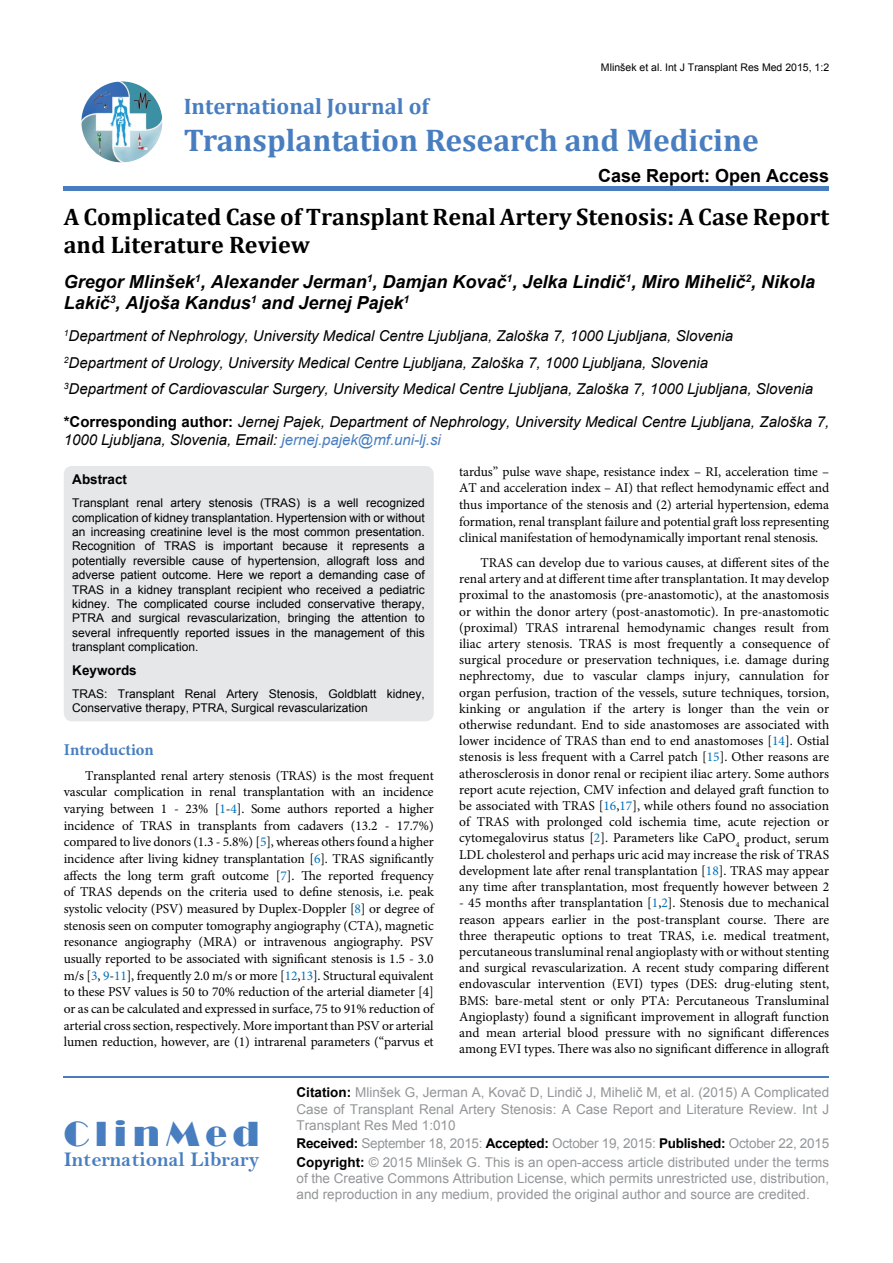
<style>
.page{position:relative;width:893px;height:1263px;background:#fff}
.page>*{position:absolute;margin:0;border:0;box-sizing:border-box;transform-origin:0 0}
.t1{font:36px "Broadway";letter-spacing:.16em;color:#487ec0}
.t2{font:700 31.5px "Cambria";color:#487ec0}
.t3{font:700 24px/28.5px "Cambria";color:#000}
.t4{font:700 22.5px "Cambria";color:#487ec0}
.t5{font:21px "Bell MT Bold";color:#487ec0}
.t6{font:italic 700 18px/21.6px "Arial";color:#000}
.t7{font:700 18px "Arial";color:#000}
.t8{font:700 16.5px "Minion Pro";color:#487ec0}
.t9{font:italic 15px/26.5px "Arial";color:#000}
.t10{font:13.5px/16.2px "Minion Pro";letter-spacing:-.005em;color:#000;text-align:justify}
.t11{font:13.5px/16.2px "Arial";color:#939598}
.t12{font:700 13.5px "Arial";color:#000}
.t13{font:12px/14.4px "Arial";color:#000;text-align:justify}
.t14{font:10.5px "Arial";color:#000}
.s1{font-weight:700;font-style:normal}
.s2{color:#487ec0}
.s3{color:#0072bc}
.s4{font-weight:700;color:#000}
</style>
<div class="page">
<img style="left:81px;top:81px;width:81px;height:81px;border-radius:41px">
<div style="left:64px;top:186px;width:765px;height:5px;background:#487ec0"></div>
<hr style="left:64px;top:1076px;width:765px;height:1px;background:#487ec0">
<div style="left:64px;top:466px;width:370px;height:255px;background:#e6e7e8;border-radius:9px"></div>
<p class="t14" style="left:601px;top:61px;width:230px">Mlinšek et al. Int J Transplant Res Med 2015, 1:2</p>
<h3 class="t4" style="left:184px;top:90px;width:247px">International Journal of</h3>
<h2 class="t2" style="left:184px;top:118px;width:577px">Transplantation Research and Medicine</h2>
<h3 class="t7" style="left:598px;top:163px;width:233px">Case Report: Open Access</h3>
<h3 class="t3" style="left:64px;top:202px;width:767px">A Complicated Case of Transplant Renal Artery Stenosis: A Case Report and Literature Review</h3>
<h3 class="t6" style="left:64px;top:271px;width:753px">Gregor Mlinšek<sup>1</sup>, Alexander Jerman<sup>1</sup>, Damjan Kovač<sup>1</sup>, Jelka Lindič<sup>1</sup>, Miro Mihelič<sup>2</sup>, Nikola<br>Lakič<sup>3</sup>, Aljoša Kandus<sup>1</sup> and Jernej Pajek<sup>1</sup></h3>
<p class="t9" style="left:64px;top:323px;width:751px"><sup>1</sup>Department of Nephrology, University Medical Centre Ljubljana, Zaloška 7, 1000 Ljubljana, Slovenia<br><sup>2</sup>Department of Urology, University Medical Centre Ljubljana, Zaloška 7, 1000 Ljubljana, Slovenia<br><sup>3</sup>Department of Cardiovascular Surgery, University Medical Centre Ljubljana, Zaloška 7, 1000 Ljubljana, Slovenia</p>
<p class="t9" style="left:64px;top:413px;width:767px;line-height:18px"><span class="s1">*Corresponding author:</span> Jernej Pajek, Department of Nephrology, University Medical Centre Ljubljana, Zaloška 7,<br>1000 Ljubljana, Slovenia, Email: <span class="s2">jernej.pajek@mf.uni-lj.si</span></p>
<p class="t12" style="left:72px;top:470px;width:56px">Abstract</p>
<p class="t13" style="left:72px;top:496px;width:354px">Transplant renal artery stenosis (TRAS) is a well recognized complication of kidney transplantation. Hypertension with or without an increasing creatinine level is the most common presentation.<br>Recognition of TRAS is important because it represents a potentially reversible cause of hypertension, allograft loss and adverse patient outcome. Here we report a demanding case of TRAS in a kidney transplant recipient who received a pediatric kidney. The complicated course included conservative therapy, PTRA and surgical revascularization, bringing the attention to several infrequently reported issues in the management of this transplant complication.</p>
<p class="t12" style="left:72px;top:660px;width:66px">Keywords</p>
<p class="t13" style="left:72px;top:686px;width:354px">TRAS: Transplant Renal Artery Stenosis, Goldblatt kidney,<br>Conservative therapy, PTRA, Surgical revascularization</p>
<p class="t8" style="left:64px;top:738px;width:92px">Introduction</p>
<p class="t10" style="left:64px;top:767px;width:371px;line-height:16.6px;text-indent:21px">Transplanted renal artery stenosis (TRAS) is the most frequent vascular complication in renal transplantation with an incidence varying between 1 - 23% [<span class="s3">1</span>-<span class="s3">4</span>]. Some authors reported a higher incidence of TRAS in transplants from cadavers (13.2 - 17.7%) compared to live donors (1.3 - 5.8%) [<span class="s3">5</span>], whereas others found a higher incidence after living kidney transplantation [<span class="s3">6</span>]. TRAS significantly affects the long term graft outcome [<span class="s3">7</span>]. The reported frequency of TRAS depends on the criteria used to define stenosis, i.e. peak systolic velocity (PSV) measured by Duplex-Doppler [<span class="s3">8</span>] or degree of stenosis seen on computer tomography angiography (CTA), magnetic resonance angiography (MRA) or intravenous angiography. PSV usually reported to be associated with significant stenosis is 1.5 - 3.0 m/s [<span class="s3">3</span>, <span class="s3">9</span>-<span class="s3">11</span>], frequently 2.0 m/s or more [<span class="s3">12</span>,<span class="s3">13</span>]. Structural equivalent to these PSV values is 50 to 70% reduction of the arterial diameter [4] or as can be calculated and expressed in surface, 75 to 91% reduction of arterial cross section, respectively. More important than PSV or arterial lumen reduction, however, are (1) intrarenal parameters (“parvus et</p>
<p class="t10" style="left:459px;top:463px;width:371px;line-height:16.6px">tardus” pulse wave shape, resistance index – RI, acceleration time – AT and acceleration index – AI) that reflect hemodynamic effect and thus importance of the stenosis and (2) arterial hypertension, edema formation, renal transplant failure and potential graft loss representing clinical manifestation of hemodynamically important renal stenosis.</p>
<p class="t10" style="left:459px;top:555px;width:371px;text-indent:21px">TRAS can develop due to various causes, at different sites of the renal artery and at different time after transplantation. It may develop proximal to the anastomosis (pre-anastomotic), at the anastomosis or within the donor artery (post-anastomotic). In pre-anastomotic (proximal) TRAS intrarenal hemodynamic changes result from iliac artery stenosis. TRAS is most frequently a consequence of surgical procedure or preservation techniques, i.e. damage during nephrectomy, due to vascular clamps injury, cannulation for organ perfusion, traction of the vessels, suture techniques, torsion, kinking or angulation if the artery is longer than the vein or otherwise redundant. End to side anastomoses are associated with lower incidence of TRAS than end to end anastomoses [<span class="s3">14</span>]. Ostial stenosis is less frequent with a Carrel patch [<span class="s3">15</span>]. Other reasons are atherosclerosis in donor renal or recipient iliac artery. Some authors report acute rejection, CMV infection and delayed graft function to be associated with TRAS [<span class="s3">16</span>,<span class="s3">17</span>], while others found no association of TRAS with prolonged cold ischemia time, acute rejection or cytomegalovirus status [<span class="s3">2</span>]. Parameters like CaPO<sub>4</sub> product, serum LDL cholesterol and perhaps uric acid may increase the risk of TRAS development late after renal transplantation [<span class="s3">18</span>]. TRAS may appear any time after transplantation, most frequently however between 2</p>
<p class="t10" style="left:459px;top:895px;width:371px">- 45 months after transplantation [<span class="s3">1</span>,<span class="s3">2</span>]. Stenosis due to mechanical reason appears earlier in the post-transplant course. There are three therapeutic options to treat TRAS, i.e. medical treatment, percutaneous transluminal renal angioplasty with or without stenting and surgical revascularization. A recent study comparing different endovascular intervention (EVI) types (DES: drug-eluting stent, BMS: bare-metal stent or only PTA: Percutaneous Transluminal Angioplasty) found a significant improvement in allograft function and mean arterial blood pressure with no significant differences among EVI types. There was also no significant difference in allograft</p>
<h1 class="t1" style="left:64px;top:1113px;width:197px">ClinMed</h1>
<h3 class="t5" style="left:64px;top:1146px;width:197px">International Library</h3>
<p class="t11" style="left:297px;top:1084px;width:534px;text-align:justify"><span class="s4">Citation:</span> Mlinšek G, Jerman A, Kovač D, Lindič J, Mihelič M, et al. (2015) A Complicated Case of Transplant Renal Artery Stenosis: A Case Report and Literature Review. Int J Transplant Res Med 1:010</p>
<p class="t11" style="left:297px;top:1134px;width:534px;line-height:18.3px"><span class="s4">Received:</span> September 18, 2015: <span class="s4">Accepted:</span> October 19, 2015: <span class="s4">Published:</span> October 22, 2015<br><span class="s4">Copyright:</span> © 2015 Mlinšek G. This is an open-access article distributed under the terms</p>
<p class="t11" style="left:297px;top:1170px;width:534px">of the Creative Commons Attribution License, which permits unrestricted use, distribution, and reproduction in any medium, provided the original author and source are credited.</p>
</div>
